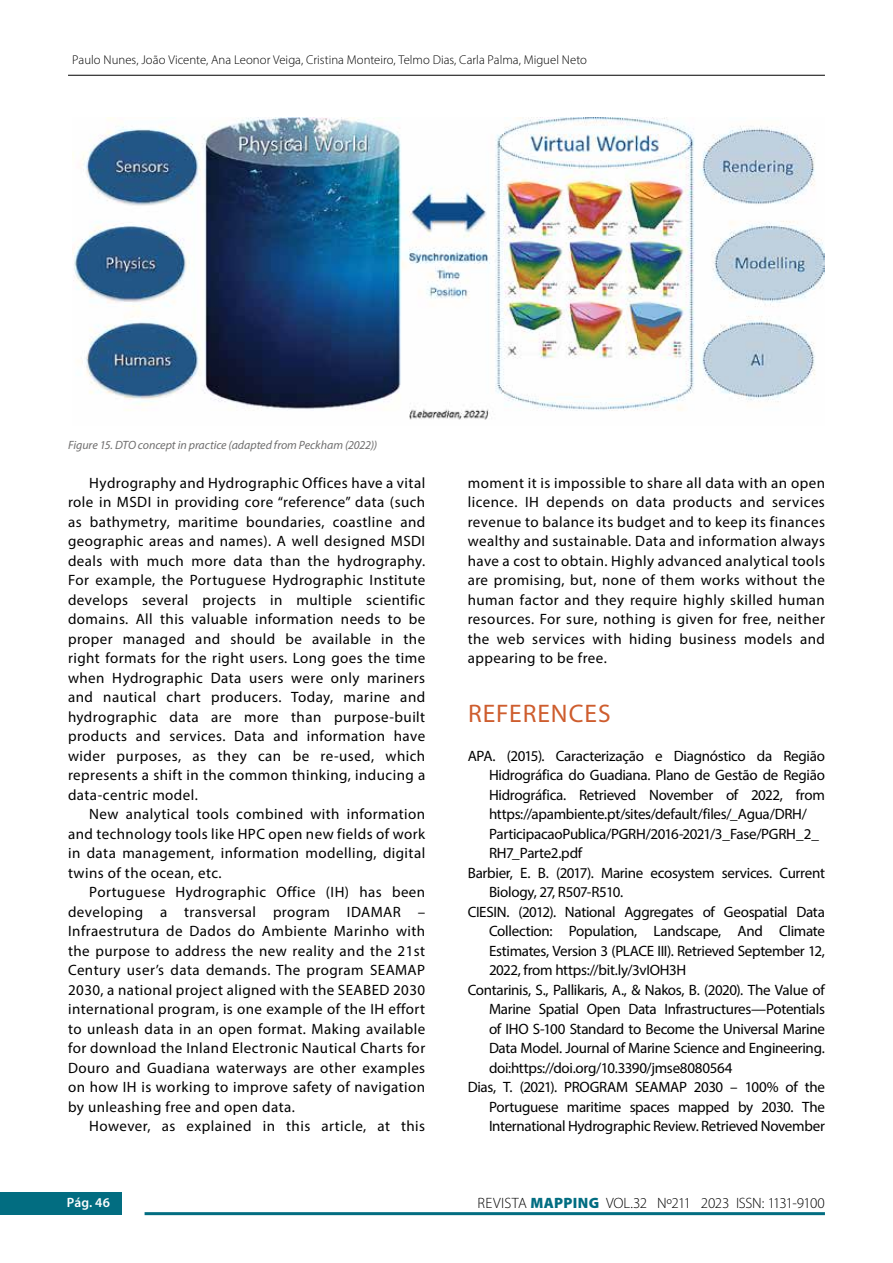
<style>
.page{position:relative;width:893px;height:1263px;background:#fff}
.page>*{position:absolute;margin:0;border:0;box-sizing:border-box;transform-origin:0 0}
.t1{font:25.5px "Myriad Pro";letter-spacing:.035em;color:#ce5d2e}
.t2{font:15px/19.5px "Myriad Pro";letter-spacing:-.02em;color:#000;text-align:justify}
.t3{font:300 15px "Myriad Pro";letter-spacing:-.015em;color:#000}
.t4{font:15px "Myriad Pro";letter-spacing:.03em;color:#000}
.t5{font:600 13.5px "Myriad Pro";color:#fff}
.t6{font:300 12.75px "Myriad Pro";color:#000}
.t7{font:italic 12px "Myriad Pro";letter-spacing:-.005em;color:#706f6f}
.s1{font-weight:900;color:#026d81}
</style>
<div class="page">
<div style="left:0;top:1193px;width:121px;height:22px;background:#026d81"></div>
<hr style="left:145px;top:1212px;width:680px;height:3px;background:#026d81">
<hr style="left:68px;top:75px;width:757px;height:1px;background:#000">
<img style="left:72px;top:117px;width:753px;height:303px">
<p class="t6" style="left:72px;top:53px;width:516px">Paulo Nunes, João Vicente, Ana Leonor Veiga, Cristina Monteiro, Telmo Dias, Carla Palma, Miguel Neto</p>
<p class="t7" style="left:68px;top:437px;width:311px">Figure 15. DTO concept in practice (adapted from Peckham (2022))</p>
<p class="t2" style="left:68px;top:472px;width:359px;text-indent:21px">Hydrography and Hydrographic Offices have a vital role in MSDI in providing core “reference” data (such as bathymetry, maritime boundaries, coastline and geographic areas and names). A well designed MSDI deals with much more data than the hydrography.<br>For example, the Portuguese Hydrographic Institute develops several projects in multiple scientific domains. All this valuable information needs to be proper managed and should be available in the right formats for the right users. Long goes the time when Hydrographic Data users were only mariners and nautical chart producers. Today, marine and hydrographic data are more than purpose-built products and services. Data and information have wider purposes, as they can be re-used, which represents a shift in the common thinking, inducing a data-centric model.</p>
<p class="t2" style="left:68px;top:804px;width:359px;text-indent:21px">New analytical tools combined with information and technology tools like HPC open new fields of work in data management, information modelling, digital twins of the ocean, etc.</p>
<p class="t2" style="left:68px;top:882px;width:359px;text-indent:21px">Portuguese Hydrographic Office (IH) has been developing a transversal program IDAMAR – Infraestrutura de Dados do Ambiente Marinho with the purpose to address the new reality and the 21st Century user’s data demands. The program SEAMAP 2030, a national project aligned with the SEABED 2030 international program, is one example of the IH effort to unleash data in an open format. Making available for download the Inland Electronic Nautical Charts for Douro and Guadiana waterways are other examples on how IH is working to improve safety of navigation by unleashing free and open data.</p>
<p class="t4" style="left:89px;top:1117px;width:337px">However, as explained in this article, at this</p>
<p class="t2" style="left:468px;top:472px;width:359px">moment it is impossible to share all data with an open licence. IH depends on data products and services revenue to balance its budget and to keep its finances wealthy and sustainable. Data and information always have a cost to obtain. Highly advanced analytical tools are promising, but, none of them works without the human factor and they require highly skilled human resources. For sure, nothing is given for free, neither the web services with hiding business models and appearing to be free.</p>
<h1 class="t1" style="left:468px;top:697px;width:144px">REFERENCES</h1>
<p class="t2" style="left:468px;top:745px;width:359px">APA. (2015). Caracterização e Diagnóstico da Região</p>
<p class="t2" style="left:489px;top:765px;width:337px">Hidrográfica do Guadiana. Plano de Gestão de Região</p>
<p class="t2" style="left:489px;top:784px;width:337px">Hidrográfica. Retrieved November of 2022, from</p>
<p class="t2" style="left:489px;top:804px;width:319px">https://apambiente.pt/sites/default/files/_Agua/DRH/</p>
<p class="t2" style="left:489px;top:823px;width:331px">ParticipacaoPublica/PGRH/2016-2021/3_Fase/PGRH_2_</p>
<p class="t2" style="left:489px;top:843px;width:95px">RH7_Parte2.pdf</p>
<p class="t2" style="left:468px;top:862px;width:359px">Barbier, E. B. (2017). Marine ecosystem services. Current</p>
<p class="t2" style="left:489px;top:882px;width:136px">Biology, 27, R507-R510.</p>
<p class="t2" style="left:468px;top:901px;width:359px">CIESIN. (2012). National Aggregates of Geospatial Data</p>
<p class="t2" style="left:489px;top:921px;width:337px">Collection: Population, Landscape, And Climate</p>
<p class="t2" style="left:489px;top:940px;width:337px">Estimates, Version 3 (PLACE III). Retrieved September 12,</p>
<p class="t2" style="left:489px;top:960px;width:199px">2022, from https://bit.ly/3vIOH3H</p>
<p class="t2" style="left:468px;top:979px;width:359px">Contarinis, S., Pallikaris, A., &amp; Nakos, B. (2020). The Value of</p>
<p class="t2" style="left:489px;top:999px;width:337px">Marine Spatial Open Data Infrastructures—Potentials</p>
<p class="t2" style="left:489px;top:1018px;width:337px">of IHO S-100 Standard tο Become the Universal Marine</p>
<p class="t2" style="left:489px;top:1038px;width:337px">Data Model. Journal of Marine Science and Engineering.</p>
<p class="t2" style="left:489px;top:1057px;width:245px">doi:https://doi.org/10.3390/jmse8080564</p>
<p class="t2" style="left:468px;top:1077px;width:359px">Dias, T. (2021). PROGRAM SEAMAP 2030 – 100% of the</p>
<p class="t2" style="left:489px;top:1096px;width:337px">Portuguese maritime spaces mapped by 2030. The</p>
<p class="t2" style="left:489px;top:1116px;width:337px">International Hydrographic Review. Retrieved November</p>
<p class="t5" style="left:67px;top:1194px;width:45px">Pág. 46</p>
<p class="t3" style="left:478px;top:1194px;width:349px">REVISTA <span class="s1">MAPPING</span> VOL.32 Nº211 2023 ISSN: 1131-9100</p>
</div>
